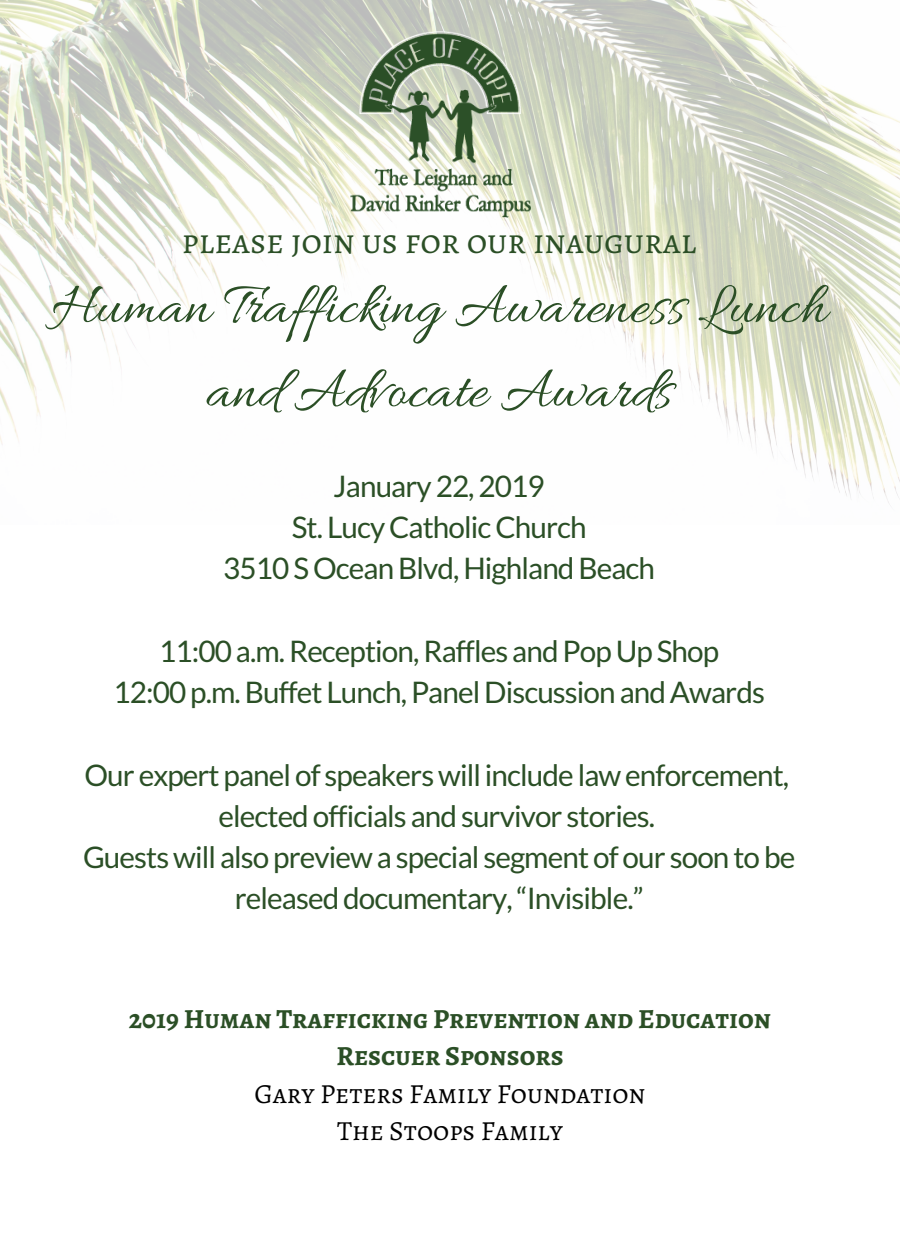
<style>
.page{position:relative;width:900px;height:1260px;background:#fff}
.page>*{position:absolute;margin:0;border:0;box-sizing:border-box;transform-origin:0 0}
.t1{font:60.5px/84.5px "Allura";color:#2b4f26;text-align:center}
.t2{font:35.25px "Alegreya SC";color:#2b4f26}
.t3{font:29.75px/41.2px "Lato";letter-spacing:-.03em;color:#2b4f26;text-align:center}
.t4{font:700 27.75px/37.5px "Alegreya SC";color:#2b4f26;text-align:center}
.t5{font:27.75px/37.5px "Alegreya SC";color:#000;text-align:center}
</style>
<div class="page">
<svg style="left:0;top:0;width:900px;height:503px"></svg>
<img style="left:351px;top:32px;width:180px;height:186px">
<p class="t2" style="left:182px;top:217px;width:516px">please join us for our inaugural</p>
<h1 class="t1" style="left:51px;top:268px;width:778px">Human Trafficking Awareness Lunch and Advocate Awards</h1>
<p class="t3" style="left:223px;top:465px;width:433px">January 22, 2019<br>St. Lucy Catholic Church<br>3510 S Ocean Blvd, Highland Beach</p>
<p class="t3" style="left:113px;top:630px;width:653px">11:00 a.m. Reception, Raffles and Pop Up Shop<br>12:00 p.m. Buffet Lunch, Panel Discussion and Awards</p>
<p class="t3" style="left:83px;top:753px;width:714px">Our expert panel of speakers will include law enforcement, elected officials and survivor stories.<br>Guests will also preview a special segment of our soon to be released documentary, “Invisible.”</p>
<p class="t4" style="left:129px;top:999px;width:644px">2019 Human Trafficking Prevention and Education<br>Rescuer Sponsors</p>
<p class="t5" style="left:254px;top:1074px;width:393px">Gary Peters Family Foundation<br>The Stoops Family</p>
</div>
